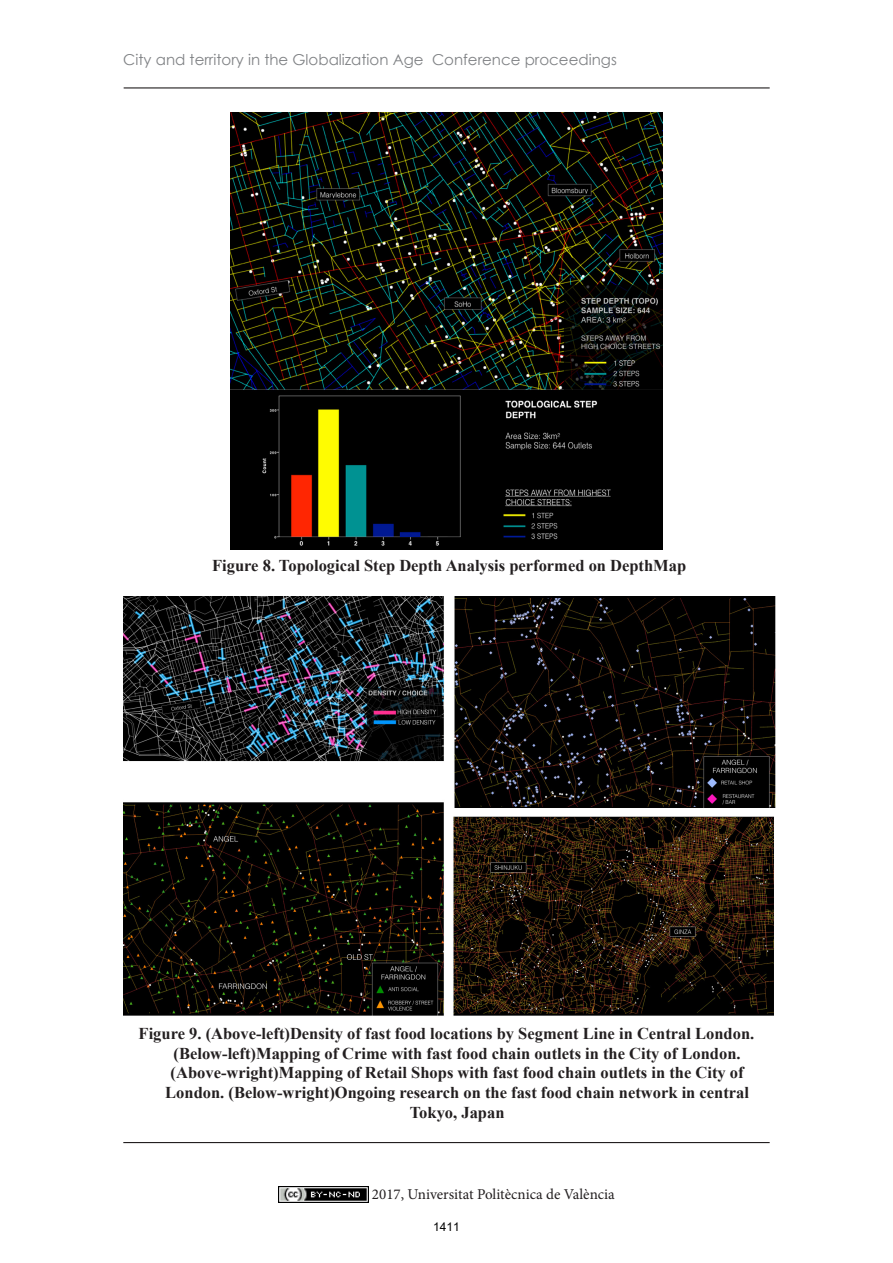
<style>
.page{position:relative;width:893px;height:1263px;background:#fff}
.page>*{position:absolute;margin:0;border:0;box-sizing:border-box;transform-origin:0 0}
.t1{font:700 16.5px "Times New Roman";color:#231f20}
.t2{font:15px "Century Gothic";color:#808285}
.t3{font:15px "Minion Pro";color:#231f20}
.t4{font:12px "Arial";color:#000}
</style>
<div class="page">
<hr style="left:124px;top:87px;width:646px;height:1px;background:#231f20">
<hr style="left:123px;top:1142px;width:647px;height:1px;background:#231f20">
<img style="left:278px;top:1186px;width:90px;height:17px">
<img style="left:230px;top:113px;width:433px;height:436px">
<img style="left:123px;top:596px;width:652px;height:420px">
<p class="t2" style="left:123px;top:49px;width:495px">City and territory in the Globalization Age Conference proceedings</p>
<p class="t1" style="left:212px;top:554px;width:476px">Figure 8. Topological Step Depth Analysis performed on DepthMap</p>
<p class="t1" style="left:139px;top:1021px;width:617px">Figure 9. (Above-left)Density of fast food locations by Segment Line in Central London.</p>
<p class="t1" style="left:174px;top:1041px;width:568px">(Below-left)Mapping of Crime with fast food chain outlets in the City of London.</p>
<p class="t1" style="left:171px;top:1061px;width:574px">(Above-wright)Mapping of Retail Shops with fast food chain outlets in the City of</p>
<p class="t1" style="left:165px;top:1081px;width:585px">London. (Below-wright)Ongoing research on the fast food chain network in central</p>
<p class="t1" style="left:410px;top:1101px;width:96px">Tokyo, Japan</p>
<p class="t3" style="left:372px;top:1184px;width:244px">2017, Universitat Politècnica de València</p>
<p class="t4" style="left:433px;top:1219px;width:28px">1411</p>
</div>
